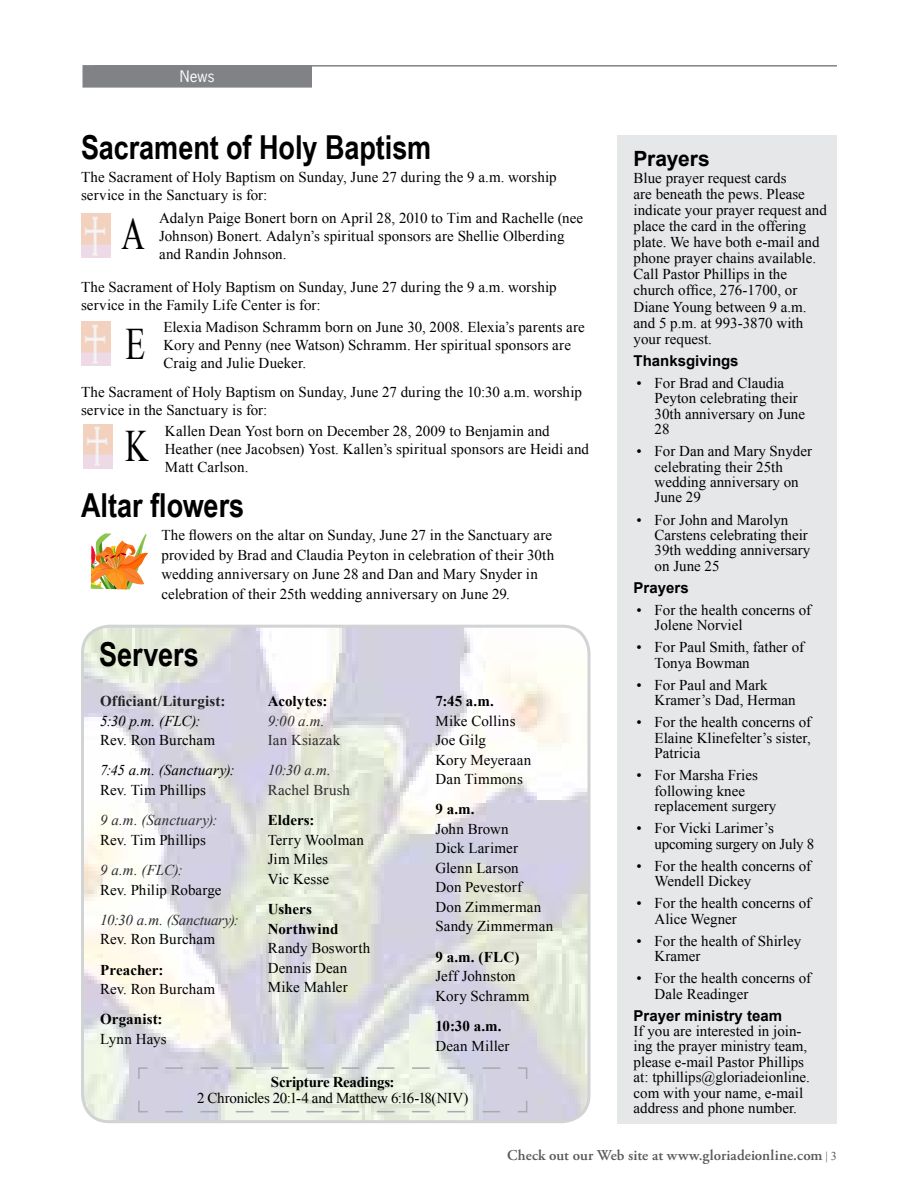
<style>
.page{position:relative;width:918px;height:1188px;background:#fff}
.page>*{position:absolute;margin:0;border:0;box-sizing:border-box;transform-origin:0 0}
.t1{font:45px "Times New Roman";color:#000;scale:.72 1}
.t2{font:700 33px "Arial Narrow";color:#000}
.t3{font:700 21px "Arial";letter-spacing:-.005em;color:#000}
.t4{font:15px/15.3px "Times New Roman";color:#000}
.t5{font:700 15px/19.5px "Times New Roman";color:#000}
.t6{font:15px/15.3px "Times New Roman";letter-spacing:-.02em;color:#000}
.t7{font:italic 15px "Times New Roman";letter-spacing:-.005em;color:#2e2e2f}
.t8{font:600 15px "Adobe Garamond Pro";letter-spacing:.005em;color:#58595b}
.t9{font:700 15px "Arial";color:#000}
.t10{font:italic 15px "Times New Roman";letter-spacing:.01em;color:#000}
.t11{font:15px "Times New Roman";letter-spacing:.01em;color:#2e2e2f}
.t12{font:700 15px "Times New Roman";letter-spacing:.01em;color:#222223}
.t13{font:15px "News Gothic Std";color:#fff}
.s1{font-family:"Times New Roman";font-weight:400;font-size:12px}
</style>
<div class="page">
<hr style="left:94px;top:65px;width:743px;height:2px;background:#808285">
<img style="left:82px;top:626px;width:505px;height:496px">
<div style="left:81px;top:625px;width:510px;height:498px;border:3px solid #d1d3d4;border-radius:27px"></div>
<div style="left:617px;top:135px;width:220px;height:988px;background:#e6e7e8"></div>
<div style="left:83px;top:66px;width:228px;height:21px;background:#808285"></div>
<div style="left:82px;top:65px;width:230px;height:23px;border:2px solid #808285"></div>
<svg style="left:137px;top:1067px;width:391px;height:46px;background:#dfe2e0"></svg>
<img style="left:81px;top:214px;width:29px;height:44px">
<img style="left:81px;top:322px;width:29px;height:44px">
<img style="left:83px;top:424px;width:29px;height:45px">
<img style="left:91px;top:533px;width:57px;height:57px">
<p class="t13" style="left:180px;top:67px;width:36px">News</p>
<h2 class="t2" style="left:81px;top:122px;width:352px">Sacrament of Holy Baptism</h2>
<p class="t4" style="left:81px;top:168px;width:477px;line-height:17.7px">The Sacrament of Holy Baptism on Sunday, June 27 during the 9 a.m. worship service in the Sanctuary is for:</p>
<h1 class="t1" style="left:122px;top:204px;width:34px">A</h1>
<p class="t4" style="left:159px;top:209px;width:425px;line-height:18px">Adalyn Paige Bonert born on April 28, 2010 to Tim and Rachelle (nee<br>Johnson) Bonert. Adalyn’s spiritual sponsors are Shellie Olberding and Randin Johnson.</p>
<p class="t4" style="left:81px;top:278px;width:477px;line-height:17.7px">The Sacrament of Holy Baptism on Sunday, June 27 during the 9 a.m. worship service in the Family Life Center is for:</p>
<p class="t4" style="left:164px;top:318px;width:423px;line-height:18px">Elexia Madison Schramm born on June 30, 2008. Elexia’s parents are<br>Kory and Penny (nee Watson) Schramm. Her spiritual sponsors are<br>Craig and Julie Dueker.</p>
<p class="t4" style="left:81px;top:383px;width:503px;line-height:17.7px">The Sacrament of Holy Baptism on Sunday, June 27 during the 10:30 a.m. worship service in the Sanctuary is for:</p>
<h1 class="t1" style="left:125px;top:416px;width:34px">K</h1>
<p class="t4" style="left:165px;top:421px;width:426px;line-height:18px">Kallen Dean Yost born on December 28, 2009 to Benjamin and<br>Heather (nee Jacobsen) Yost. Kallen’s spiritual sponsors are Heidi and<br>Matt Carlson.</p>
<h2 class="t2" style="left:81px;top:481px;width:165px">Altar flowers</h2>
<p class="t4" style="left:161px;top:525px;width:394px;line-height:19.5px">The flowers on the altar on Sunday, June 27 in the Sanctuary are provided by Brad and Claudia Peyton in celebration of their 30th wedding anniversary on June 28 and Dan and Mary Snyder in celebration of their 25th wedding anniversary on June 29.</p>
<h1 class="t1" style="left:126px;top:314px;width:29px">E</h1>
<h2 class="t2" style="left:99px;top:629px;width:101px">Servers</h2>
<p class="t12" style="left:100px;top:691px;width:127px">Officiant/Liturgist:</p>
<p class="t10" style="left:100px;top:710px;width:102px">5:30 p.m. (FLC):</p>
<p class="t4" style="left:100px;top:732px;width:116px">Rev. Ron Burcham</p>
<p class="t10" style="left:100px;top:760px;width:136px">7:45 a.m. (Sanctuary):</p>
<p class="t4" style="left:100px;top:782px;width:107px">Rev. Tim Phillips</p>
<p class="t7" style="left:100px;top:810px;width:119px">9 a.m. (Sanctuary):</p>
<p class="t4" style="left:100px;top:832px;width:107px">Rev. Tim Phillips</p>
<p class="t7" style="left:100px;top:860px;width:84px">9 a.m. (FLC):</p>
<p class="t4" style="left:100px;top:882px;width:123px">Rev. Philip Robarge</p>
<p class="t7" style="left:100px;top:910px;width:140px">10:30 a.m. (Sanctuary):</p>
<p class="t4" style="left:100px;top:931px;width:116px">Rev. Ron Burcham</p>
<p class="t5" style="left:100px;top:960px;width:65px">Preacher:</p>
<p class="t4" style="left:100px;top:981px;width:116px">Rev. Ron Burcham</p>
<p class="t5" style="left:100px;top:1009px;width:64px">Organist:</p>
<p class="t4" style="left:100px;top:1031px;width:68px">Lynn Hays</p>
<p class="t5" style="left:268px;top:691px;width:61px">Acolytes:</p>
<p class="t7" style="left:268px;top:710px;width:58px">9:00 a.m.</p>
<p class="t11" style="left:268px;top:730px;width:74px">Ian Ksiazak</p>
<p class="t7" style="left:268px;top:760px;width:65px">10:30 a.m.</p>
<p class="t11" style="left:268px;top:780px;width:84px">Rachel Brush</p>
<p class="t5" style="left:268px;top:810px;width:48px">Elders:</p>
<p class="t4" style="left:268px;top:830px;width:98px;line-height:19.5px">Terry Woolman<br>Jim Miles<br>Vic Kesse</p>
<p class="t5" style="left:268px;top:899px;width:72px">Ushers<br>Northwind</p>
<p class="t4" style="left:268px;top:938px;width:104px;line-height:19.5px">Randy Bosworth<br>Dennis Dean<br>Mike Mahler</p>
<p class="t5" style="left:436px;top:691px;width:60px">7:45 a.m.</p>
<p class="t4" style="left:436px;top:711px;width:97px;line-height:19.5px">Mike Collins<br>Joe Gilg<br>Kory Meyeraan<br>Dan Timmons</p>
<p class="t5" style="left:436px;top:799px;width:41px">9 a.m.</p>
<p class="t4" style="left:436px;top:819px;width:119px;line-height:19.5px">John Brown<br>Dick Larimer<br>Glenn Larson<br>Don Pevestorf<br>Don Zimmerman<br>Sandy Zimmerman</p>
<p class="t5" style="left:436px;top:947px;width:85px">9 a.m. (FLC)</p>
<p class="t4" style="left:436px;top:966px;width:95px;line-height:19.5px">Jeff Johnston<br>Kory Schramm</p>
<p class="t5" style="left:436px;top:1016px;width:68px">10:30 a.m.</p>
<p class="t4" style="left:436px;top:1038px;width:76px">Dean Miller</p>
<p class="t5" style="left:271px;top:1072px;width:125px">Scripture Readings:</p>
<p class="t6" style="left:197px;top:1090px;width:273px">2 Chronicles 20:1-4 and Matthew 6:16-18(NIV)</p>
<h3 class="t3" style="left:634px;top:145px;width:78px">Prayers</h3>
<p class="t4" style="left:634px;top:169px;width:195px;line-height:16.2px">Blue prayer request cards<br>are beneath the pews. Please indicate your prayer request and place the card in the offering plate. We have both e-mail and phone prayer chains available.<br>Call Pastor Phillips in the church office, 276-1700, or<br>Diane Young between 9 a.m. and 5 p.m. at 993-3870 with your request.</p>
<p class="t9" style="left:634px;top:351px;width:107px">Thanksgivings</p>
<p class="t4" style="left:655px;top:375px;width:152px;text-indent:-18px">• For Brad and Claudia<br>Peyton celebrating their<br>30th anniversary on June<br>28</p>
<p class="t4" style="left:655px;top:443px;width:159px;text-indent:-18px">• For Dan and Mary Snyder celebrating their 25th wedding anniversary on<br>June 29</p>
<p class="t4" style="left:655px;top:512px;width:157px;text-indent:-18px">• For John and Marolyn<br>Carstens celebrating their<br>39th wedding anniversary on June 25</p>
<p class="t9" style="left:634px;top:578px;width:57px">Prayers</p>
<p class="t4" style="left:655px;top:602px;width:158px;text-indent:-18px">• For the health concerns of<br>Jolene Norviel</p>
<p class="t4" style="left:655px;top:640px;width:151px;text-indent:-18px">• For Paul Smith, father of<br>Tonya Bowman</p>
<p class="t4" style="left:655px;top:677px;width:142px;text-indent:-18px">• For Paul and Mark<br>Kramer’s Dad, Herman</p>
<p class="t4" style="left:655px;top:715px;width:158px;text-align:justify;text-indent:-18px">• For the health concerns of Elaine Klinefelter’s sister, Patricia</p>
<p class="t4" style="left:655px;top:767px;width:123px;text-indent:-18px">• For Marsha Fries following knee replacement surgery</p>
<p class="t6" style="left:655px;top:820px;width:161px;text-indent:-18px">• For Vicki Larimer’s upcoming surgery on July 8</p>
<p class="t4" style="left:655px;top:858px;width:158px;text-indent:-18px">• For the health concerns of<br>Wendell Dickey</p>
<p class="t4" style="left:655px;top:895px;width:158px;text-indent:-18px">• For the health concerns of<br>Alice Wegner</p>
<p class="t4" style="left:655px;top:933px;width:148px;text-indent:-18px">• For the health of Shirley<br>Kramer</p>
<p class="t4" style="left:655px;top:970px;width:158px;text-indent:-18px">• For the health concerns of<br>Dale Readinger</p>
<p class="t9" style="left:634px;top:1006px;width:150px">Prayer ministry team</p>
<p class="t4" style="left:634px;top:1023px;width:178px">If you are interested in join&shy;ing the prayer ministry team, please e-mail Pastor Phillips at: tphillips@gloriadeionline. com with your name, e-mail address and phone number.</p>
<p class="t8" style="left:507px;top:1147px;width:331px">Check out our Web site at www.gloriadeionline.com <span class="s1">| 3</span></p>
</div>
